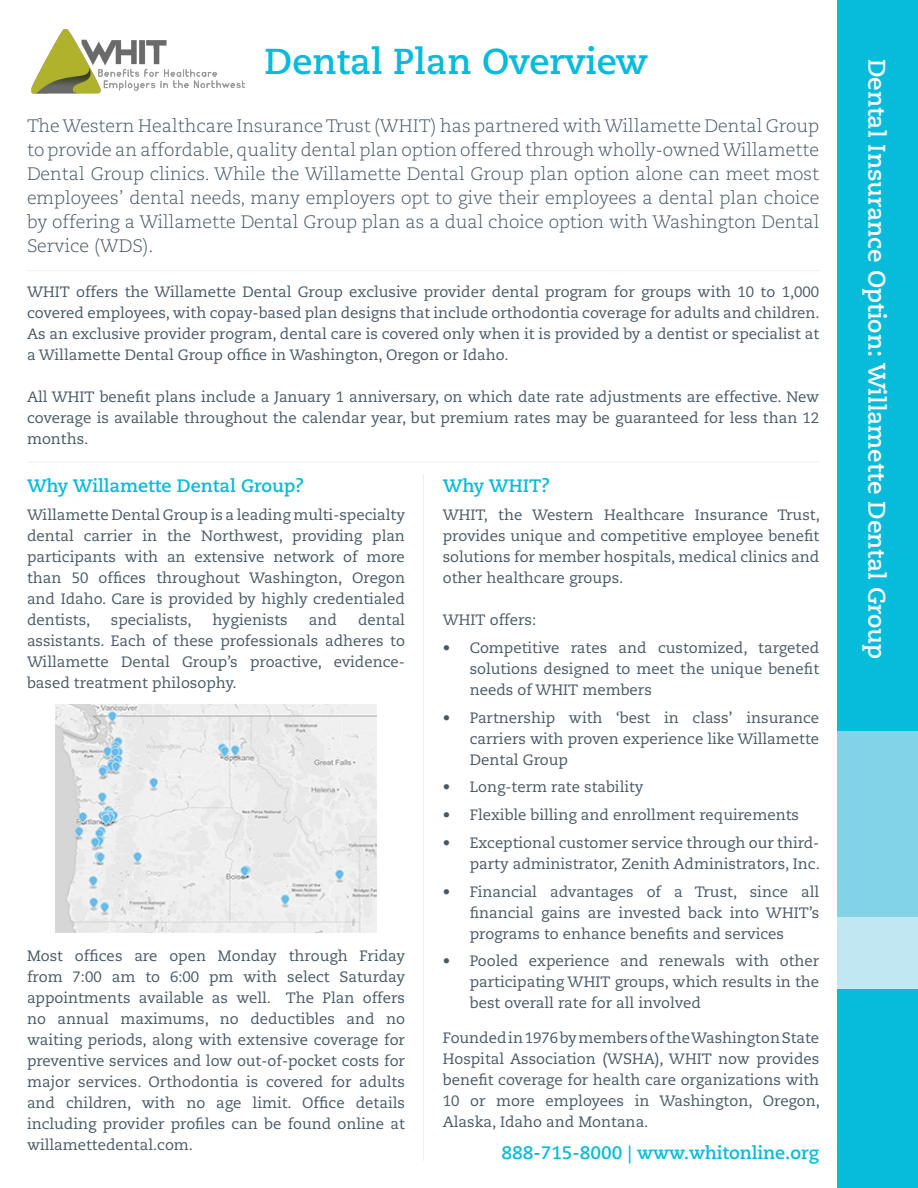
<style>
.page{position:relative;width:918px;height:1188px;background:#fff}
.page>*{position:absolute;margin:0;border:0;box-sizing:border-box;transform-origin:0 0}
.t1{font:700 36px "Caecilia LT Std";color:#07bbda}
.t2{font:700 24px "Caecilia LT Std";color:#fff}
.t3{font:300 18px/24px "Caecilia LT Std";color:#475865;text-align:justify}
.t4{font:700 18px "Caecilia LT Std";color:#07bbda}
.t5{font:15px/21px "Caecilia LT Std";color:#475865;text-align:justify}
</style>
<div class="page">
<div style="left:838px;top:0;width:80px;height:917px;background:#07bbda"></div>
<div style="left:838px;top:731px;width:80px;height:186px;background:#82d3e7"></div>
<div style="left:838px;top:988px;width:80px;height:200px;background:#07bbda"></div>
<div style="left:838px;top:917px;width:80px;height:71px;background:#c1e7f2"></div>
<img style="left:56px;top:704px;width:320px;height:228px">
<hr style="left:27px;top:270px;width:792px;height:1px;background:#efeff2">
<hr style="left:27px;top:462px;width:792px;height:1px;background:#efeff2">
<hr style="left:423px;top:474px;width:1px;height:687px;background:#efeff2">
<img style="left:31px;top:29px;width:215px;height:65px">
<p class="t1" style="left:265px;top:40px;width:385px">Dental Plan Overview</p>
<p class="t3" style="left:27px;top:114px;width:794px">The Western Healthcare Insurance Trust (WHIT) has partnered with Willamette Dental Group to provide an affordable, quality dental plan option offered through wholly-owned Willamette Dental Group clinics. While the Willamette Dental Group plan option alone can meet most employees’ dental needs, many employers opt to give their employees a dental plan choice by offering a Willamette Dental Group plan as a dual choice option with Washington Dental Service (WDS).</p>
<p class="t5" style="left:27px;top:282px;width:794px">WHIT offers the Willamette Dental Group exclusive provider dental program for groups with 10 to 1,000 covered employees, with copay-based plan designs that include orthodontia coverage for adults and children.<br>As an exclusive provider program, dental care is covered only when it is provided by a dentist or specialist at a Willamette Dental Group office in Washington, Oregon or Idaho.</p>
<p class="t5" style="left:27px;top:387px;width:794px">All WHIT benefit plans include a January 1 anniversary, on which date rate adjustments are effective. New coverage is available throughout the calendar year, but premium rates may be guaranteed for less than 12 months.</p>
<p class="t4" style="left:27px;top:475px;width:279px">Why Willamette Dental Group?</p>
<p class="t5" style="left:27px;top:505px;width:380px">Willamette Dental Group is a leading multi-specialty dental carrier in the Northwest, providing plan participants with an extensive network of more than 50 offices throughout Washington, Oregon and Idaho. Care is provided by highly credentialed dentists,</p>
<p class="t5" style="left:111px;top:610px;width:82px">specialists,</p>
<p class="t5" style="left:212px;top:610px;width:77px">hygienists</p>
<p class="t5" style="left:309px;top:610px;width:30px">and</p>
<p class="t5" style="left:27px;top:610px;width:380px;text-indent:331px">dental assistants. Each of these professionals adheres to Willamette Dental Group’s proactive, evidence&shy;based treatment philosophy.</p>
<p class="t5" style="left:27px;top:946px;width:380px">Most offices are open Monday through Friday from 7:00 am to 6:00 pm with select Saturday appointments available as well. The Plan offers no annual maximums, no deductibles and no waiting periods, along with extensive coverage for preventive services and low out-of-pocket costs for major services. Orthodontia is covered for adults and children, with no age limit. Office details including provider profiles can be found online at willamettedental.com.</p>
<p class="t4" style="left:443px;top:475px;width:109px">Why WHIT?</p>
<p class="t5" style="left:443px;top:505px;width:379px">WHIT, the Western Healthcare Insurance Trust, provides unique and competitive employee benefit solutions for member hospitals, medical clinics and other healthcare groups.</p>
<p class="t5" style="left:443px;top:610px;width:95px">WHIT offers:</p>
<p class="t5" style="left:470px;top:637px;width:351px;text-indent:-27px">• Competitive rates and customized, targeted solutions designed to meet the unique benefit needs of WHIT members</p>
<p class="t5" style="left:470px;top:707px;width:351px;text-indent:-27px">• Partnership with ‘best in class’ insurance carriers with proven experience like Willamette Dental Group</p>
<p class="t5" style="left:443px;top:777px;width:202px">• Long-term rate stability</p>
<p class="t5" style="left:443px;top:805px;width:358px">• Flexible billing and enrollment requirements</p>
<p class="t5" style="left:443px;top:832px;width:379px;text-align:right">• Exceptional customer service through our third&shy;party administrator, Zenith Administrators, Inc.</p>
<p class="t5" style="left:470px;top:881px;width:351px;text-indent:-27px">• Financial advantages of a Trust, since all financial gains are invested back into WHIT’s programs to enhance benefits and services</p>
<p class="t5" style="left:470px;top:951px;width:351px;text-indent:-27px">• Pooled experience and renewals with other participating WHIT groups, which results in the best overall rate for all involved</p>
<p class="t5" style="left:443px;top:1027px;width:379px">Founded in 1976 by members of the Washington State Hospital Association (WSHA), WHIT now provides benefit coverage for health care organizations with 10 or more employees in Washington, Oregon, Alaska, Idaho and Montana.</p>
<p class="t4" style="left:501px;top:1142px;width:319px">888-715-8000 | www.whitonline.org</p>
<p class="t2" style="left:891px;top:59px;width:602px;rotate:90deg">Dental Insurance Option: Willamette Dental Group</p>
</div>
